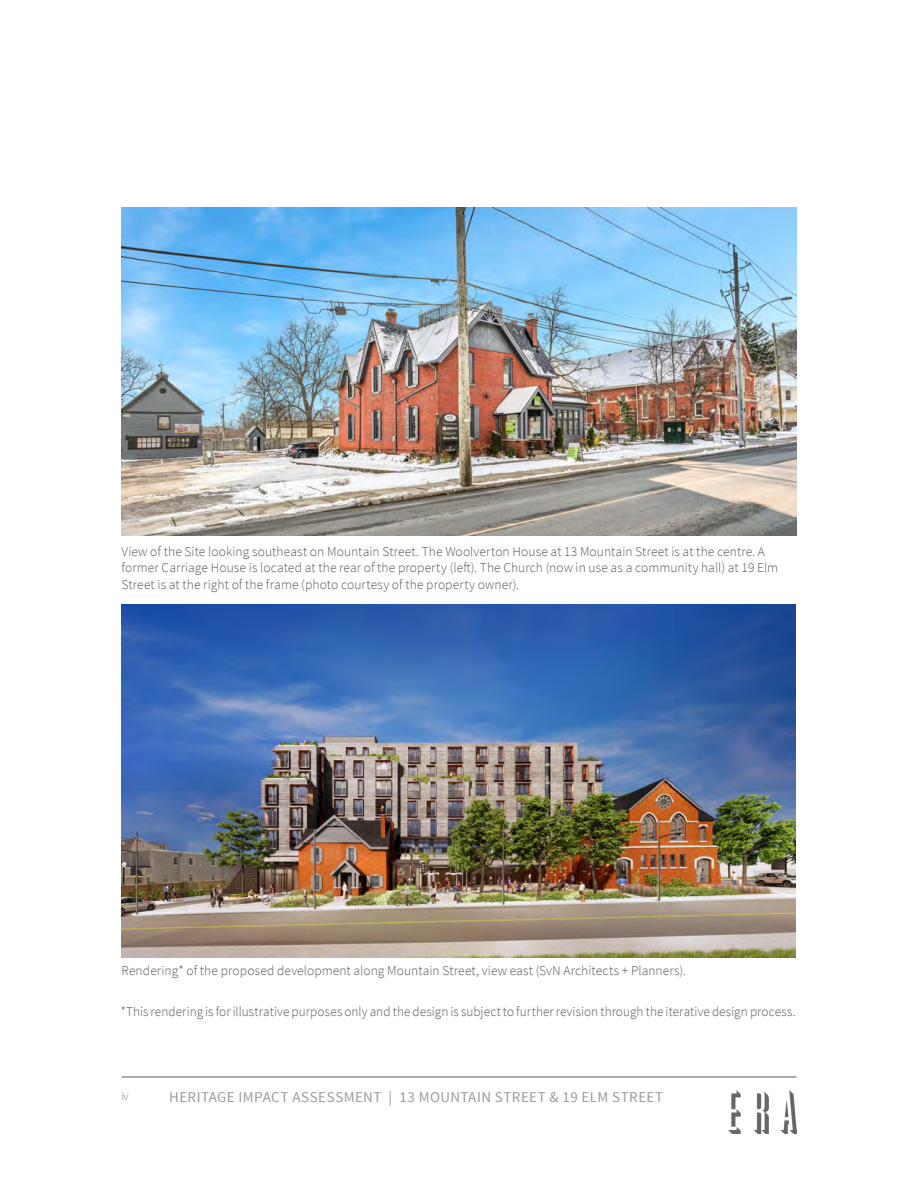
<style>
.page{position:relative;width:918px;height:1188px;background:#fff}
.page>*{position:absolute;margin:0;border:0;box-sizing:border-box;transform-origin:0 0}
.t1{font:15px "Source Sans Pro";letter-spacing:.025em;color:#999b9e}
.CAPTIONS_-_NON_NUMBE{font:300 13.5px/16.5px "Source Sans Pro";letter-spacing:.005em;color:#57585a}
.Address_Lines{font:300 13.5px "Source Sans Pro";letter-spacing:.005em;color:#57585a}
.t2{font:300 12px "Source Sans Pro";color:#838588}
</style>
<div class="page">
<hr style="left:122px;top:1077px;width:674px;height:1px;background:#57585a">
<img style="left:729px;top:1091px;width:67px;height:42px">
<img style="left:122px;top:207px;width:675px;height:328px">
<img style="left:122px;top:605px;width:674px;height:353px">
<p class="CAPTIONS_-_NON_NUMBE" style="left:122px;top:543px;width:658px">View of the Site looking southeast on Mountain Street. The Woolverton House at 13 Mountain Street is at the centre. A former Carriage House is located at the rear of the property (left). The Church (now in use as a community hall) at 19 Elm<br>Street is at the right of the frame (photo courtesy of the property owner).</p>
<p class="Address_Lines" style="left:122px;top:963px;width:566px">Rendering* of the proposed development along Mountain Street, view east (SvN Architects + Planners).</p>
<p class="Address_Lines" style="left:121px;top:1004px;width:676px">*This rendering is for illustrative purposes only and the design is subject to further revision through the iterative design process.</p>
<p class="t2" style="left:122px;top:1088px;width:9px">iv</p>
<p class="t1" style="left:169px;top:1087px;width:495px">HERITAGE IMPACT ASSESSMENT | 13 MOUNTAIN STREET &amp; 19 ELM STREET</p>
</div>
